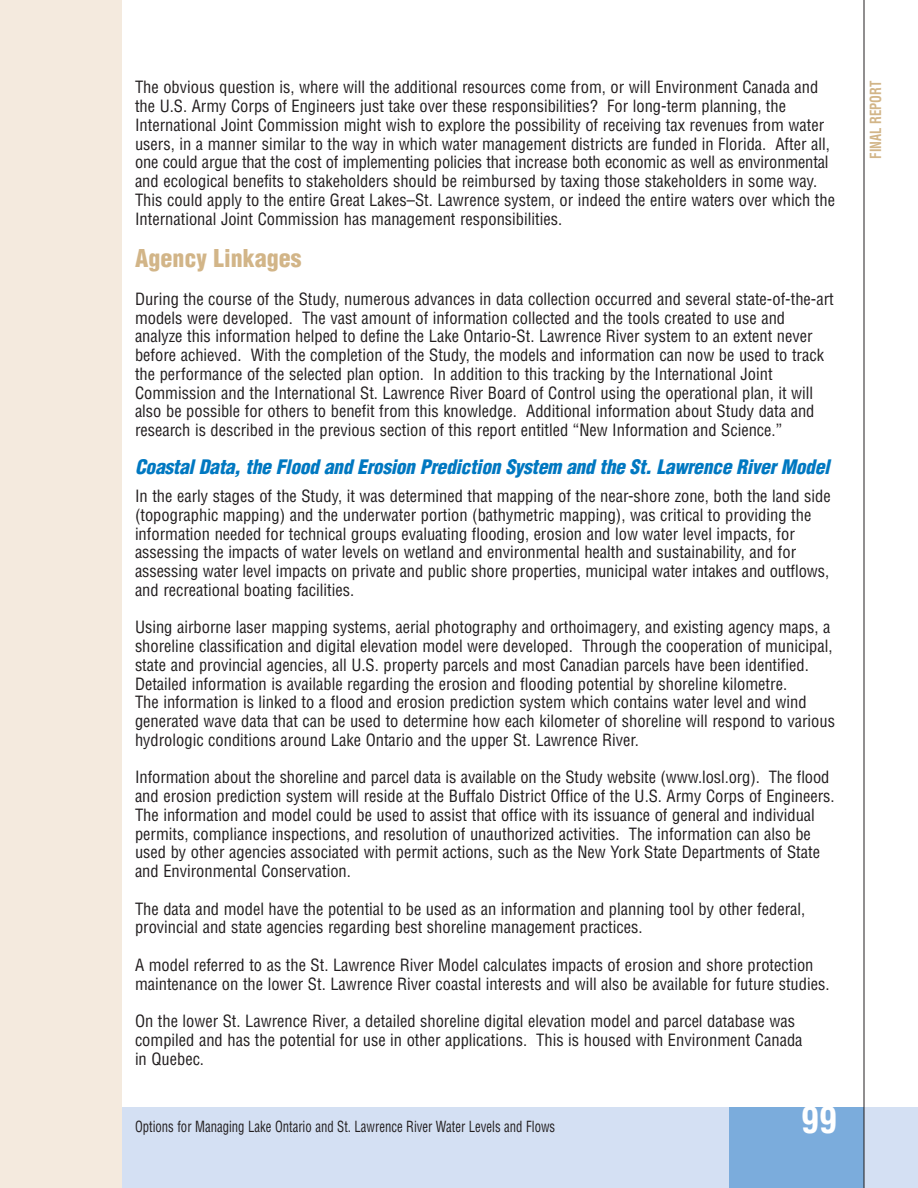
<style>
.page{position:relative;width:918px;height:1188px;background:#fff}
.page>*{position:absolute;margin:0;border:0;box-sizing:border-box;transform-origin:0 0}
.t1{font:700 condensed 36px "Helvetica";color:#fff}
.t2{font:900 condensed 24px "Helvetica";color:#d2b588}
.t3{font:italic 900 condensed 19.5px "Helvetica";color:#0078c1}
.t4{font:condensed 16.5px/18.8px "Helvetica";color:#231f20}
.t5{font:condensed 15px "Helvetica";color:#231f20;scale:.85 1}
.t6{font:700 condensed 15px "Helvetica";color:#d2b588;scale:.85 1}
</style>
<div class="page">
<div style="left:0;top:1107px;width:918px;height:81px;background:#d4e0f3"></div>
<div style="left:729px;top:1107px;width:135px;height:81px;background:#7bacdc"></div>
<hr style="left:864px;top:0;width:1px;height:1188px;background:#231f20">
<div style="left:0;top:0;width:122px;height:1188px;background:#f4eade"></div>
<p class="t4" style="left:135px;top:79px;width:702px">The obvious question is, where will the additional resources come from, or will Environment Canada and the U.S. Army Corps of Engineers just take over these responsibilities? For long-term planning, the International Joint Commission might wish to explore the possibility of receiving tax revenues from water users, in a manner similar to the way in which water management districts are funded in Florida. After all, one could argue that the cost of implementing policies that increase both economic as well as environmental and ecological benefits to stakeholders should be reimbursed by taxing those stakeholders in some way.<br>This could apply to the entire Great Lakes–St. Lawrence system, or indeed the entire waters over which the International Joint Commission has management responsibilities.</p>
<h2 class="t2" style="left:135px;top:249px;width:168px">Agency Linkages</h2>
<p class="t4" style="left:135px;top:291px;width:700px">During the course of the Study, numerous advances in data collection occurred and several state-of-the-art models were developed. The vast amount of information collected and the tools created to use and analyze this information helped to define the Lake Ontario-St. Lawrence River system to an extent never before achieved. With the completion of the Study, the models and information can now be used to track the performance of the selected plan option. In addition to this tracking by the International Joint Commission and the International St. Lawrence River Board of Control using the operational plan, it will also be possible for others to benefit from this knowledge. Additional information about Study data and research is described in the previous section of this report entitled “New Information and Science.”</p>
<p class="t3" style="left:135px;top:460px;width:700px">CoastalData,the Flood and Erosion Prediction System and the St.Lawrence RiverModel</p>
<p class="t4" style="left:135px;top:488px;width:697px">In the early stages of the Study, it was determined that mapping of the near-shore zone, both the land side (topographic mapping) and the underwater portion (bathymetric mapping), was critical to providing the information needed for technical groups evaluating flooding, erosion and low water level impacts, for assessing the impacts of water levels on wetland and environmental health and sustainability, and for assessing water level impacts on private and public shore properties, municipal water intakes and outflows, and recreational boating facilities.</p>
<p class="t4" style="left:135px;top:619px;width:702px">Using airborne laser mapping systems, aerial photography and orthoimagery, and existing agency maps, a shoreline classification and digital elevation model were developed. Through the cooperation of municipal, state and provincial agencies, all U.S. property parcels and most Canadian parcels have been identified.<br>Detailed information is available regarding the erosion and flooding potential by shoreline kilometre.<br>The information is linked to a flood and erosion prediction system which contains water level and wind generated wave data that can be used to determine how each kilometer of shoreline will respond to various hydrologic conditions around Lake Ontario and the upper St. Lawrence River.</p>
<p class="t4" style="left:135px;top:769px;width:701px">Information about the shoreline and parcel data is available on the Study website (www.losl.org). The flood and erosion prediction system will reside at the Buffalo District Office of the U.S. Army Corps of Engineers.<br>The information and model could be used to assist that office with its issuance of general and individual permits, compliance inspections, and resolution of unauthorized activities. The information can also be used by other agencies associated with permit actions, such as the New York State Departments of State and Environmental Conservation.</p>
<p class="t4" style="left:135px;top:901px;width:672px">The data and model have the potential to be used as an information and planning tool by other federal, provincial and state agencies regarding best shoreline management practices.</p>
<p class="t4" style="left:135px;top:957px;width:696px">A model referred to as the St. Lawrence River Model calculates impacts of erosion and shore protection maintenance on the lower St. Lawrence River coastal interests and will also be available for future studies.</p>
<p class="t4" style="left:135px;top:1013px;width:669px">On the lower St. Lawrence River, a detailed shoreline digital elevation model and parcel database was compiled and has the potential for use in other applications. This is housed with Environment Canada in Quebec.</p>
<p class="t5" style="left:135px;top:1121px;width:496px">Options for Managing Lake Ontario and St. Lawrence River Water Levels and Flows</p>
<h1 class="t1" style="left:801px;top:1106px;width:37px">99</h1>
<p class="t6" style="left:870px;top:159px;width:93px;rotate:-90deg">FINAL REPORT</p>
</div>
